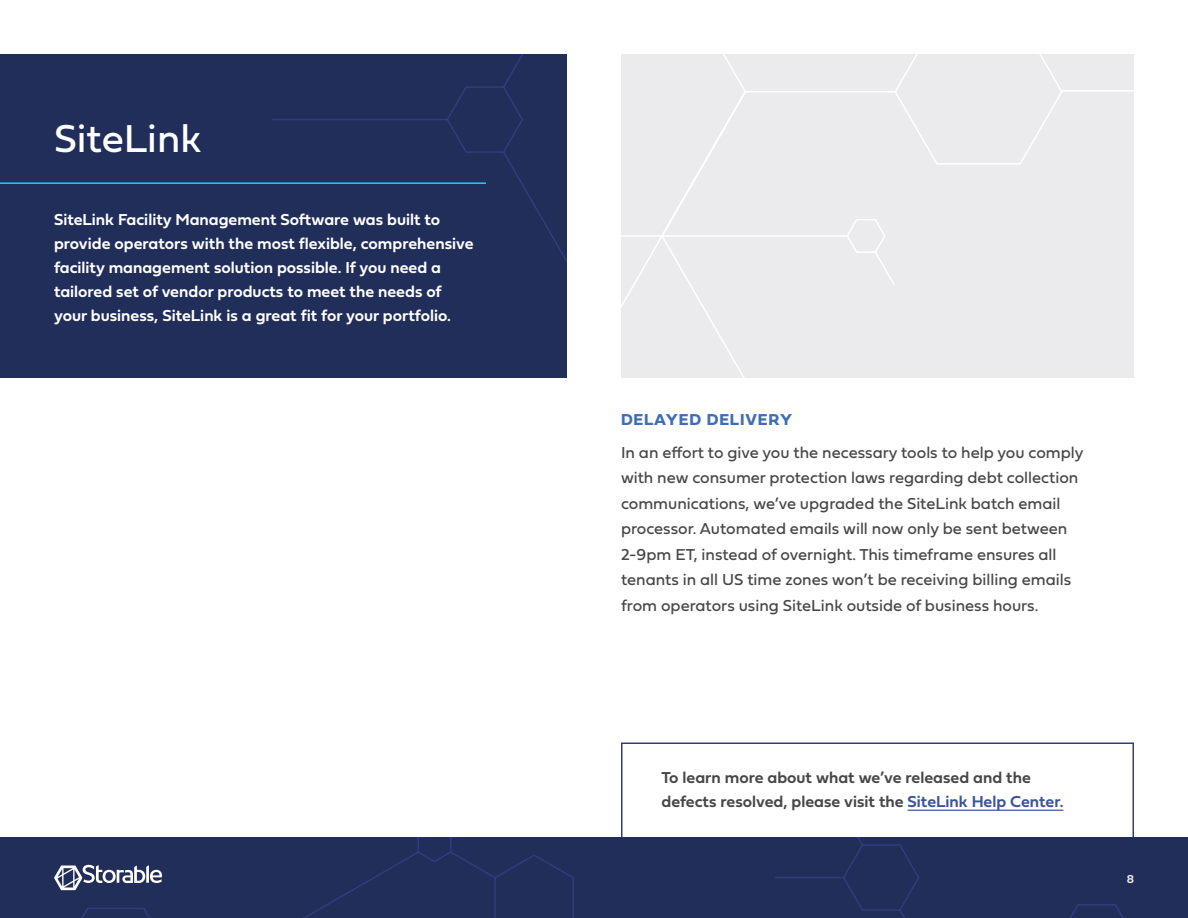
<style>
.page{position:relative;width:1188px;height:918px;background:#fff}
.page>*{position:absolute;margin:0;border:0;box-sizing:border-box;transform-origin:0 0}
.t1{font:40.5px "Fieldwork Geo Regular";color:#fff}
.t2{font:16.5px/25.5px "Fieldwork Geo Regular";color:#47474a}
.t3{font:16.5px/24px "Fieldwork Geo Demibold";color:#fff}
.t4{font:16.5px/24px "Fieldwork Geo Demibold";color:#47474a}
.t5{font:16.5px "Fieldwork Geo Bold";letter-spacing:.05em;color:#406eb5}
.t6{font:12px "Fieldwork Geo Demibold";color:#ebebed}
.s1{color:#3b549c}
</style>
<div class="page">
<div style="left:0;top:837px;width:1188px;height:81px;background:#212e59"></div>
<svg style="left:54px;top:865px;width:108px;height:25px"></svg>
<div style="left:621px;top:742px;width:513px;height:96px;border:2px solid #303d7a"></div>
<div style="left:0;top:54px;width:567px;height:324px;background:#212e59"></div>
<hr style="left:0;top:182px;width:486px;height:2px;background:#1fccff">
<hr style="left:908px;top:810px;width:155px;height:1px;background:#3b549c">
<div style="left:621px;top:54px;width:513px;height:324px;background:#ebebed"></div>
<h1 class="t1" style="left:54px;top:107px;width:149px">SiteLink</h1>
<p class="t3" style="left:54px;top:207px;width:421px">SiteLink Facility Management Software was built to provide operators with the most flexible, comprehensive facility management solution possible. If you need a tailored set of vendor products to meet the needs of your business, SiteLink is a great fit for your portfolio.</p>
<p class="t5" style="left:621px;top:407px;width:173px">DELAYED DELIVERY</p>
<p class="t2" style="left:621px;top:439px;width:464px">In an effort to give you the necessary tools to help you comply with new consumer protection laws regarding debt collection communications, we’ve upgraded the SiteLink batch email processor. Automated emails will now only be sent between 2-9pm ET, instead of overnight. This timeframe ensures all tenants in all US time zones won’t be receiving billing emails from operators using SiteLink outside of business hours.</p>
<p class="t4" style="left:662px;top:765px;width:403px">To learn more about what we’ve released and the defects resolved, please visit the <span class="s1">SiteLink Help Center.</span></p>
<p class="t6" style="left:1127px;top:869px;width:9px">8</p>
</div>
